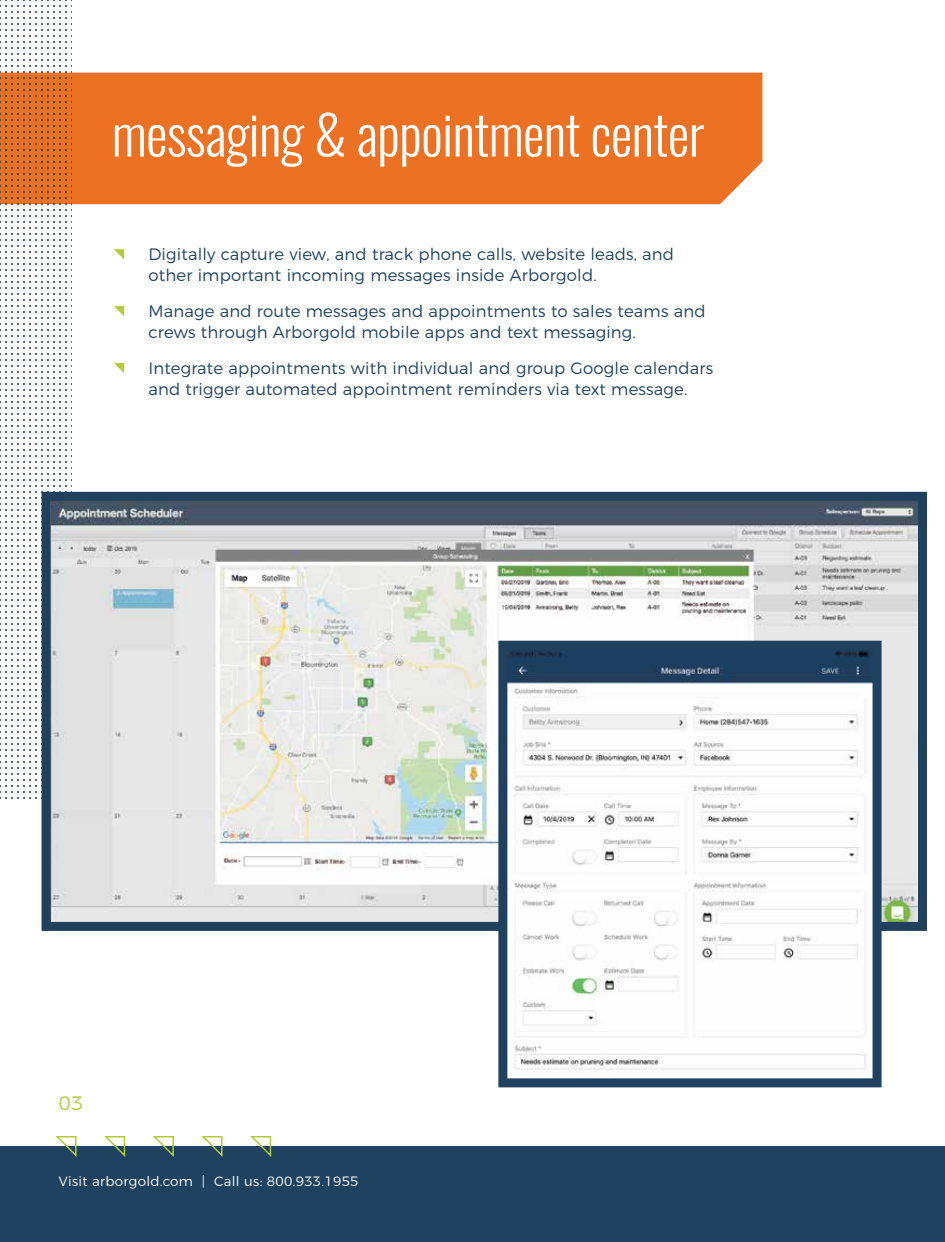
<style>
.page{position:relative;width:945px;height:1242px;background:#fff}
.page>*{position:absolute;margin:0;border:0;box-sizing:border-box;transform-origin:0 0}
.t1{font:300 54px "Oswald";letter-spacing:-.01em;color:#fff}
.t2{font:300 19.5px "Montserrat";color:#b0cb36}
.t3{font:300 16.5px/21px "Montserrat";letter-spacing:.01em;color:#1e4260}
.t4{font:300 13.5px "Montserrat";letter-spacing:.02em;color:#fff}
</style>
<div class="page">
<div style="left:0;top:1146px;width:945px;height:96px;background:#1e4260"></div>
<svg style="left:55px;top:1136px;width:22px;height:21px"></svg>
<svg style="left:104px;top:1136px;width:22px;height:21px"></svg>
<svg style="left:153px;top:1136px;width:21px;height:21px"></svg>
<svg style="left:201px;top:1136px;width:22px;height:21px"></svg>
<svg style="left:250px;top:1136px;width:22px;height:21px"></svg>
<div style="left:72px;top:73px;width:690px;height:131px;background:#ec7123"></div>
<svg style="left:114px;top:249px;width:10px;height:10px"></svg>
<svg style="left:114px;top:306px;width:10px;height:10px"></svg>
<svg style="left:114px;top:363px;width:10px;height:10px"></svg>
<svg style="left:0;top:0;width:72px;height:801px"></svg>
<svg style="left:42px;top:492px;width:885px;height:439px;background:#c7cccc"></svg>
<svg style="left:498px;top:641px;width:384px;height:446px"></svg>
<h1 class="t1" style="left:112px;top:99px;width:594px">messaging &amp; appointment center</h1>
<p class="t3" style="left:148px;top:242px;width:527px">Digitally capture view, and track phone calls, website leads, and other important incoming messages inside Arborgold.</p>
<p class="t3" style="left:148px;top:299px;width:559px">Manage and route messages and appointments to sales teams and crews through Arborgold mobile apps and text messaging.</p>
<p class="t3" style="left:148px;top:356px;width:566px">Integrate appointments with individual and group Google calendars and trigger automated appointment reminders via text message.</p>
<p class="t2" style="left:59px;top:1088px;width:26px">03</p>
<p class="t4" style="left:59px;top:1170px;width:301px">Visit arborgold.com | Call us: 800.933.1955</p>
</div>
